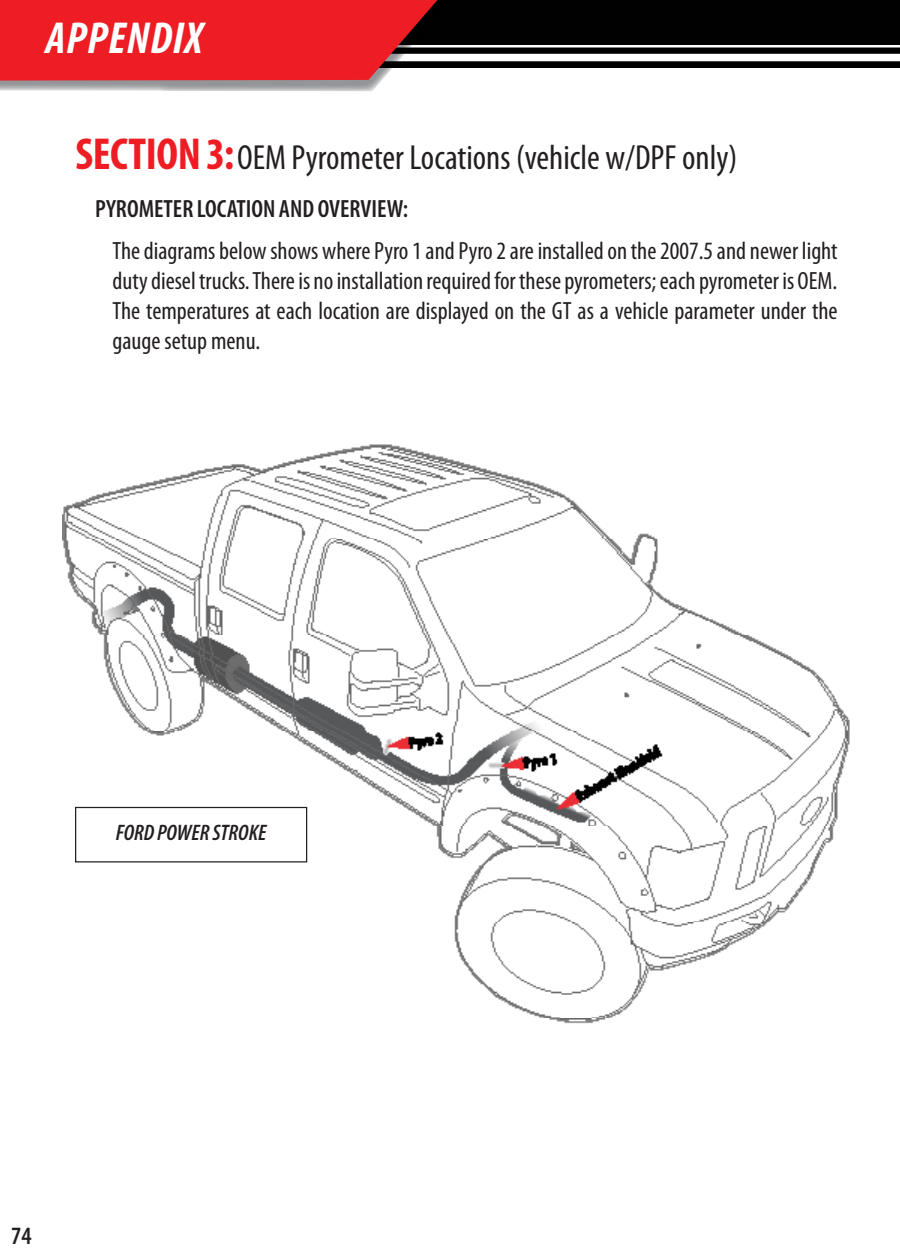
<style>
.page{position:relative;width:900px;height:1260px;background:#fff}
.page>*{position:absolute;margin:0;border:0;box-sizing:border-box;transform-origin:0 0}
.t1{font:italic 700 condensed 45px "Myriad Pro";letter-spacing:.02em;color:#fff}
.t2{font:condensed 35px "Myriad Pro";color:#231f20}
.t3{font:condensed 25px/30px "Myriad Pro";color:#231f20;text-align:justify}
.t4{font:600 condensed 25px "Myriad Pro";color:#231f20}
.t5{font:italic 600 condensed 22.5px "Myriad Pro";color:#231f20}
.s1{font-weight:700;font-size:45px;color:#ee1d23}
</style>
<div class="page">
<div style="left:0;top:0;width:900px;height:68px;background:#010101"></div>
<div style="left:0;top:54px;width:900px;height:7px;background:#fff"></div>
<hr style="left:6px;top:45px;width:894px;height:3px;background:#fff">
<svg style="left:0;top:0;width:461px;height:91px;background:#d7363b"></svg>
<img style="left:62px;top:444px;width:788px;height:580px">
<div style="left:76px;top:808px;width:231px;height:54px;background:#fff"></div>
<div style="left:75px;top:807px;width:232px;height:55px;border:1px solid #231f20"></div>
<h1 class="t1" style="left:45px;top:10px;width:159px">APPENDIX</h1>
<p class="t2" style="left:75px;top:136px;width:663px"><span class="s1">SECTION 3:</span>OEM Pyrometer Locations (vehicle w/DPF only)</p>
<p class="t4" style="left:95px;top:195px;width:315px">PYROMETER LOCATION AND OVERVIEW:</p>
<p class="t3" style="left:112px;top:235px;width:727px">The diagrams below shows where Pyro 1 and Pyro 2 are installed on the 2007.5 and newer light duty diesel trucks. There is no installation required for these pyrometers; each pyrometer is OEM.<br>The temperatures at each location are displayed on the GT as a vehicle parameter under the gauge setup menu.</p>
<p class="t5" style="left:116px;top:821px;width:152px">FORD POWER STROKE</p>
<p class="t4" style="left:11px;top:1222px;width:22px">74</p>
</div>
